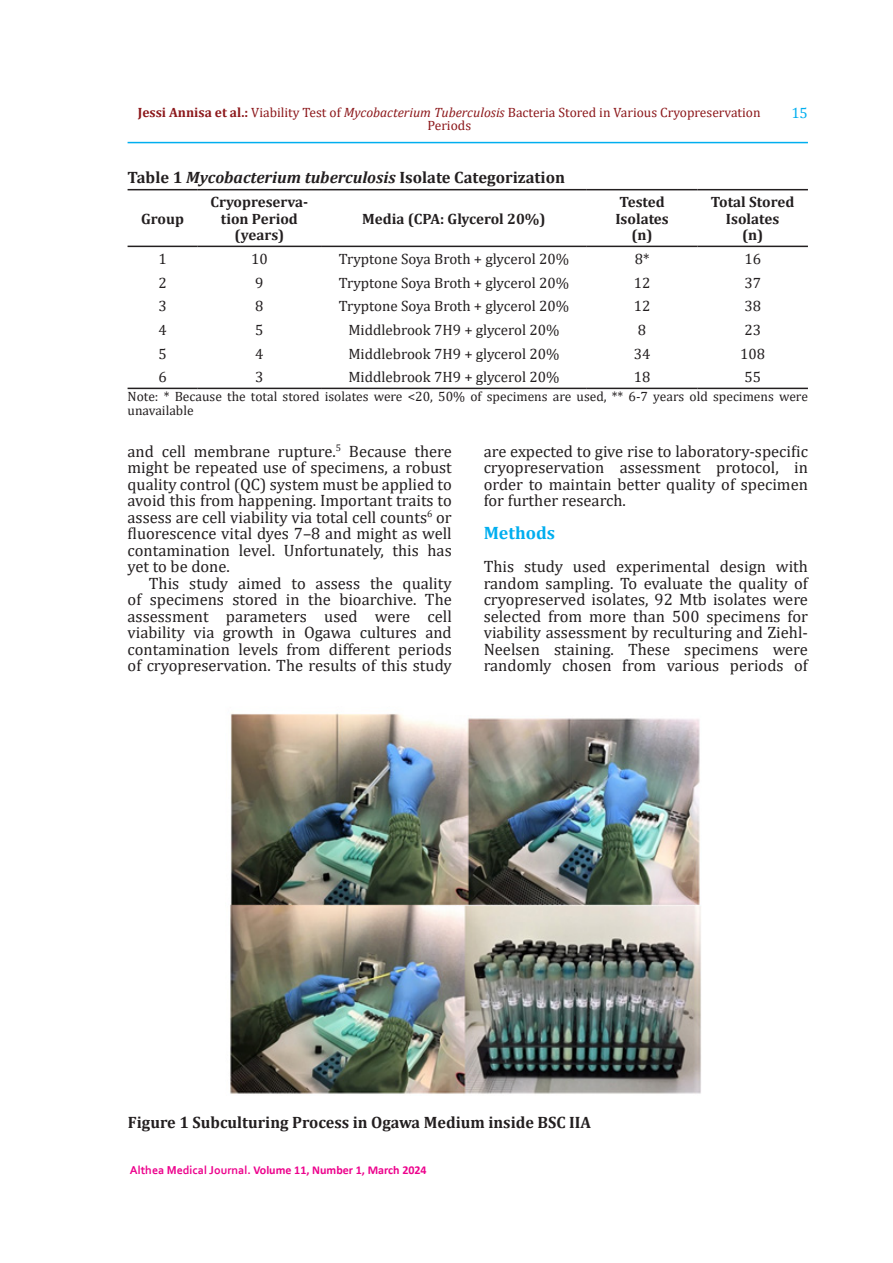
<style>
.page{position:relative;width:893px;height:1263px;background:#fff}
.page>*{position:absolute;margin:0;border:0;box-sizing:border-box;transform-origin:0 0}
.Judul_Isi_Artikel{font:700 18px "Cambria";color:#00aeef}
.Isi_Artikel_0_5{font:16.5px/16.5px "Cambria";color:#231f20;text-align:justify}
.Isi_Artikel{font:16.5px/16.5px "Cambria";color:#231f20;text-align:justify}
.Penulis{font:700 16.5px "Cambria";color:#231f20}
.Keterangan_Tabel{font:700 16.5px "Cambria";color:#231f20}
.Penulis-2{font:15px "Cambria";color:#231f20}
.Penulis-3{font:700 15px/16.5px "Cambria";color:#231f20;text-align:center}
.t1{font:15px "Cambria";color:#00aeef}
.Penulis-4{font:13.5px/13.5px "Cambria";color:#8c181b;text-align:center}
.Penulis-5{font:13.5px/13.5px "Cambria";color:#231f20}
.t2{font:700 12px "Calibri";color:#ed028c}
.s1{font-weight:700}
.s2{font-style:italic}
.s3{font-family:"Corbel"}
</style>
<div class="page">
<hr style="left:128px;top:142px;width:680px;height:1px;background:#00aeef">
<hr style="left:128px;top:189px;width:70px;height:1px;background:#231f20">
<hr style="left:198px;top:189px;width:123px;height:1px;background:#231f20">
<hr style="left:321px;top:189px;width:266px;height:1px;background:#231f20">
<hr style="left:587px;top:189px;width:110px;height:1px;background:#231f20">
<hr style="left:697px;top:189px;width:111px;height:1px;background:#231f20">
<hr style="left:128px;top:246px;width:70px;height:1px;background:#231f20">
<hr style="left:198px;top:246px;width:123px;height:1px;background:#231f20">
<hr style="left:321px;top:246px;width:266px;height:1px;background:#231f20">
<hr style="left:587px;top:246px;width:110px;height:1px;background:#231f20">
<hr style="left:697px;top:246px;width:111px;height:1px;background:#231f20">
<hr style="left:128px;top:388px;width:70px;height:1px;background:#231f20">
<hr style="left:198px;top:388px;width:123px;height:1px;background:#231f20">
<hr style="left:321px;top:388px;width:266px;height:1px;background:#231f20">
<hr style="left:587px;top:388px;width:110px;height:1px;background:#231f20">
<hr style="left:697px;top:388px;width:111px;height:1px;background:#231f20">
<img style="left:230px;top:713px;width:471px;height:381px">
<p class="Penulis-4" style="left:138px;top:105px;width:624px"><span class="s1">Jessi Annisa et al.:</span> Viability Test of <span class="s2">Mycobacterium Tuberculosis</span> Bacteria Stored in Various Cryopreservation<br>Periods</p>
<p class="t1" style="left:791px;top:104px;width:18px">15</p>
<p class="Penulis" style="left:128px;top:166px;width:439px">Table 1 <span class="s2">Mycobacterium tuberculosis</span> Isolate Categorization</p>
<p class="Penulis-3" style="left:141px;top:210px;width:44px">Group</p>
<p class="Penulis-3" style="left:211px;top:193px;width:99px">Cryopreserva&shy;tion Period (years)</p>
<p class="Penulis-3" style="left:362px;top:210px;width:185px">Media (CPA: Glycerol 20%)</p>
<p class="Penulis-3" style="left:615px;top:193px;width:55px;text-align:left">Tested<br>Isolates</p>
<p class="Penulis-3" style="left:631px;top:226px;width:23px">(n)</p>
<p class="Penulis-3" style="left:711px;top:193px;width:85px">Total Stored<br>Isolates</p>
<p class="Penulis-3" style="left:742px;top:226px;width:23px">(n)</p>
<p class="Penulis-2" style="left:158px;top:250px;width:10px">1</p>
<p class="Penulis-2" style="left:251px;top:250px;width:18px">10</p>
<p class="Penulis-2" style="left:339px;top:250px;width:232px">Tryptone Soya Broth + glycerol 20%</p>
<p class="Penulis-2" style="left:635px;top:250px;width:16px">8*</p>
<p class="Penulis-2" style="left:744px;top:250px;width:18px">16</p>
<p class="Penulis-2" style="left:158px;top:274px;width:10px">2</p>
<p class="Penulis-2" style="left:255px;top:274px;width:10px">9</p>
<p class="Penulis-2" style="left:339px;top:274px;width:232px">Tryptone Soya Broth + glycerol 20%</p>
<p class="Penulis-2" style="left:634px;top:274px;width:18px">12</p>
<p class="Penulis-2" style="left:744px;top:274px;width:18px">37</p>
<p class="Penulis-2" style="left:158px;top:297px;width:10px">3</p>
<p class="Penulis-2" style="left:255px;top:297px;width:10px">8</p>
<p class="Penulis-2" style="left:339px;top:297px;width:232px">Tryptone Soya Broth + glycerol 20%</p>
<p class="Penulis-2" style="left:634px;top:297px;width:18px">12</p>
<p class="Penulis-2" style="left:744px;top:297px;width:18px">38</p>
<p class="Penulis-2" style="left:158px;top:321px;width:10px">4</p>
<p class="Penulis-2" style="left:255px;top:321px;width:10px">5</p>
<p class="Penulis-2" style="left:348px;top:321px;width:213px">Middlebrook 7H9 + glycerol 20%</p>
<p class="Penulis-2" style="left:638px;top:321px;width:10px">8</p>
<p class="Penulis-2" style="left:744px;top:321px;width:18px">23</p>
<p class="Penulis-2" style="left:158px;top:345px;width:10px">5</p>
<p class="Penulis-2" style="left:255px;top:345px;width:10px">4</p>
<p class="Penulis-2" style="left:348px;top:345px;width:213px">Middlebrook 7H9 + glycerol 20%</p>
<p class="Penulis-2" style="left:634px;top:345px;width:18px">34</p>
<p class="Penulis-2" style="left:740px;top:345px;width:26px">108</p>
<p class="Penulis-2" style="left:158px;top:368px;width:10px">6</p>
<p class="Penulis-2" style="left:255px;top:368px;width:10px">3</p>
<p class="Penulis-2" style="left:348px;top:368px;width:213px">Middlebrook 7H9 + glycerol 20%</p>
<p class="Penulis-2" style="left:634px;top:368px;width:18px">18</p>
<p class="Penulis-2" style="left:744px;top:368px;width:18px">55</p>
<p class="Penulis-5" style="left:128px;top:390px;width:682px">Note: * Because the total stored isolates were &lt;20, 50% of specimens are used, ** 6-7 years old specimens were unavailable</p>
<p class="Isi_Artikel_0_5" style="left:128px;top:443px;width:326px">and cell membrane rupture.<sup>5</sup> Because there might be repeated use of specimens, a robust quality control (QC) system must be applied to avoid this from happening. Important traits to assess are cell viability via total cell counts<sup>6</sup> or fluorescence vital dyes 7–8 and might as well contamination level. Unfortunately, this has yet to be done.</p>
<p class="Isi_Artikel_0_5" style="left:128px;top:575px;width:326px;text-indent:21px">This study aimed to assess the quality of specimens stored in the bioarchive. The assessment parameters used were cell viability via growth in Ogawa cultures and contamination levels from different periods of cryopreservation. The results of this study</p>
<p class="Isi_Artikel_0_5" style="left:484px;top:443px;width:326px">are expected to give rise to laboratory-specific cryopreservation assessment protocol, in order to maintain better quality of specimen for further research.</p>
<p class="Judul_Isi_Artikel" style="left:484px;top:520px;width:73px">Methods</p>
<p class="Isi_Artikel" style="left:484px;top:558px;width:326px">This study used experimental design with random sampling. To evaluate the quality of cryopreserved isolates, 92 Mtb isolates were selected from more than 500 specimens for viability assessment by reculturing and Ziehl-Neelsen staining. These specimens were randomly chosen from various periods of</p>
<p class="Keterangan_Tabel" style="left:128px;top:1110px;width:465px">Figure 1 Subculturing Process in Ogawa Medium inside BSC IIA</p>
<p class="t2" style="left:130px;top:1161px;width:298px"><span class="s3">Althea Medical Journal.</span> Volume 11, Number 1, March 2024</p>
</div>
